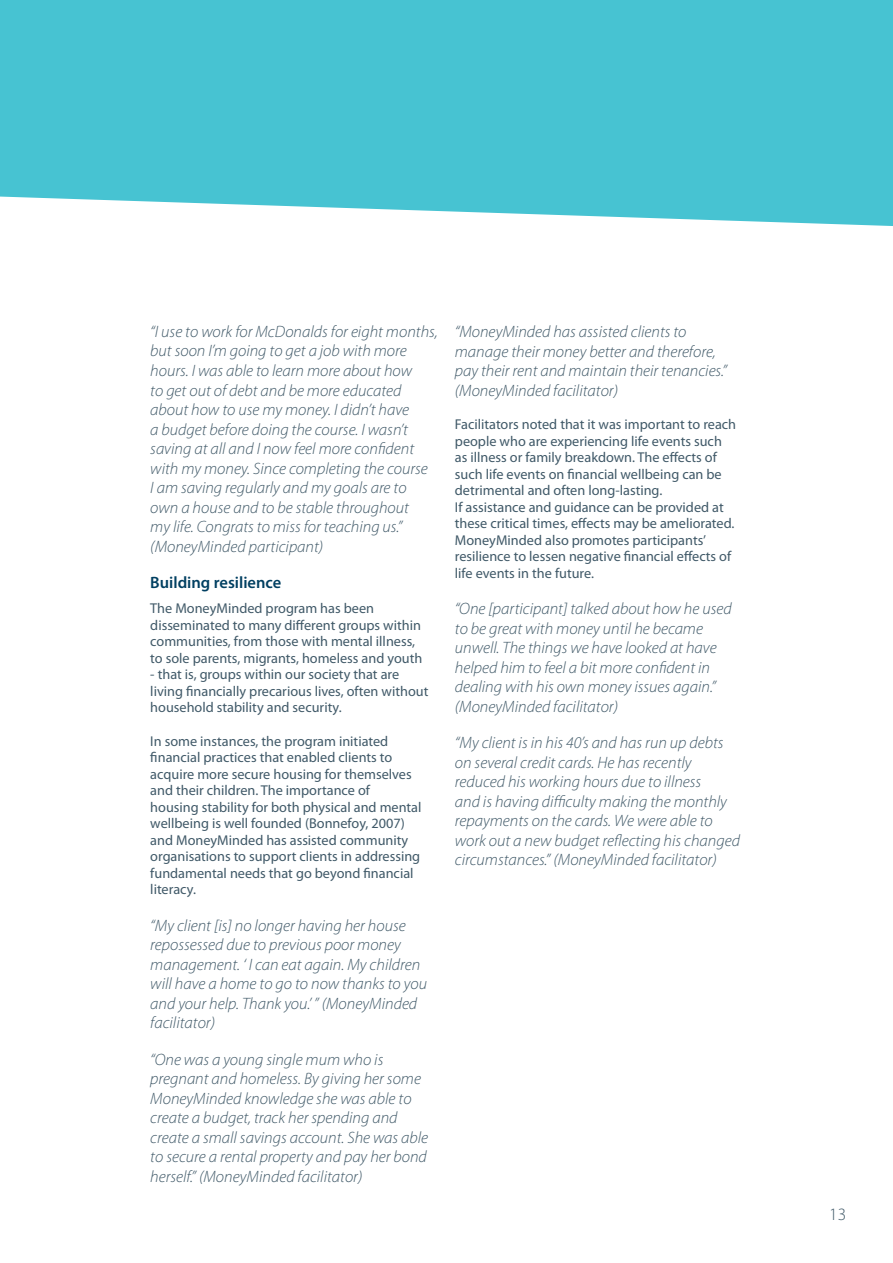
<style>
.page{position:relative;width:893px;height:1263px;background:#fff}
.page>*{position:absolute;margin:0;border:0;box-sizing:border-box;transform-origin:0 0}
.t1{font:300 17.4px "Myriad Pro";color:#405968}
.t2{font:italic 300 16.5px/19.5px "Myriad Pro";color:#405968}
.t3{font:600 16.5px "Myriad Pro";color:#003f61}
.t4{font:14.25px/16.5px "Myriad Pro";color:#405968}
</style>
<div class="page">
<div style="left:0;top:0;width:893px;height:226px;background:#47c3d2"></div>
<p class="t2" style="left:150px;top:322px;width:289px">“I use to work for McDonalds for eight months, but soon I’m going to get a job with more hours. I was able to learn more about how<br>to get out of debt and be more educated about how to use my money. I didn’t have<br>a budget before doing the course. I wasn’t saving at all and I now feel more confident with my money. Since completing the course<br>I am saving regularly and my goals are to own a house and to be stable throughout<br>my life. Congrats to miss for teaching us.” (MoneyMinded participant)</p>
<p class="t3" style="left:150px;top:573px;width:133px">Building resilience</p>
<p class="t4" style="left:150px;top:600px;width:273px">The MoneyMinded program has been disseminated to many different groups within communities, from those with mental illness, to sole parents, migrants, homeless and youth</p>
<p class="t4" style="left:150px;top:666px;width:280px">- that is, groups within our society that are living financially precarious lives, often without household stability and security.</p>
<p class="t4" style="left:150px;top:733px;width:273px">In some instances, the program initiated financial practices that enabled clients to acquire more secure housing for themselves and their children. The importance of housing stability for both physical and mental wellbeing is well founded (Bonnefoy, 2007) and MoneyMinded has assisted community organisations to support clients in addressing fundamental needs that go beyond financial literacy.</p>
<p class="t2" style="left:150px;top:916px;width:278px">“My client [is] no longer having her house repossessed due to previous poor money management. ‘ I can eat again. My children will have a home to go to now thanks to you and your help. Thank you.’ ” (MoneyMinded facilitator)</p>
<p class="t2" style="left:150px;top:1050px;width:279px">“One was a young single mum who is pregnant and homeless. By giving her some MoneyMinded knowledge she was able to create a budget, track her spending and create a small savings account. She was able to secure a rental property and pay her bond herself.” (MoneyMinded facilitator)</p>
<p class="t2" style="left:455px;top:322px;width:274px">“MoneyMinded has assisted clients to manage their money better and therefore, pay their rent and maintain their tenancies.” (MoneyMinded facilitator)</p>
<p class="t4" style="left:455px;top:416px;width:283px">Facilitators noted that it was important to reach people who are experiencing life events such as illness or family breakdown. The effects of such life events on financial wellbeing can be detrimental and often long-lasting.<br>If assistance and guidance can be provided at these critical times, effects may be ameliorated.<br>MoneyMinded also promotes participants’ resilience to lessen negative financial effects of life events in the future.</p>
<p class="t2" style="left:455px;top:599px;width:278px">“One [participant] talked about how he used to be great with money until he became unwell. The things we have looked at have helped him to feel a bit more confident in dealing with his own money issues again.” (MoneyMinded facilitator)</p>
<p class="t2" style="left:455px;top:733px;width:287px">“My client is in his 40’s and has run up debts on several credit cards. He has recently reduced his working hours due to illness<br>and is having difficulty making the monthly repayments on the cards. We were able to work out a new budget reflecting his changed circumstances.” (MoneyMinded facilitator)</p>
<p class="t1" style="left:829px;top:1205px;width:18px">13</p>
</div>
